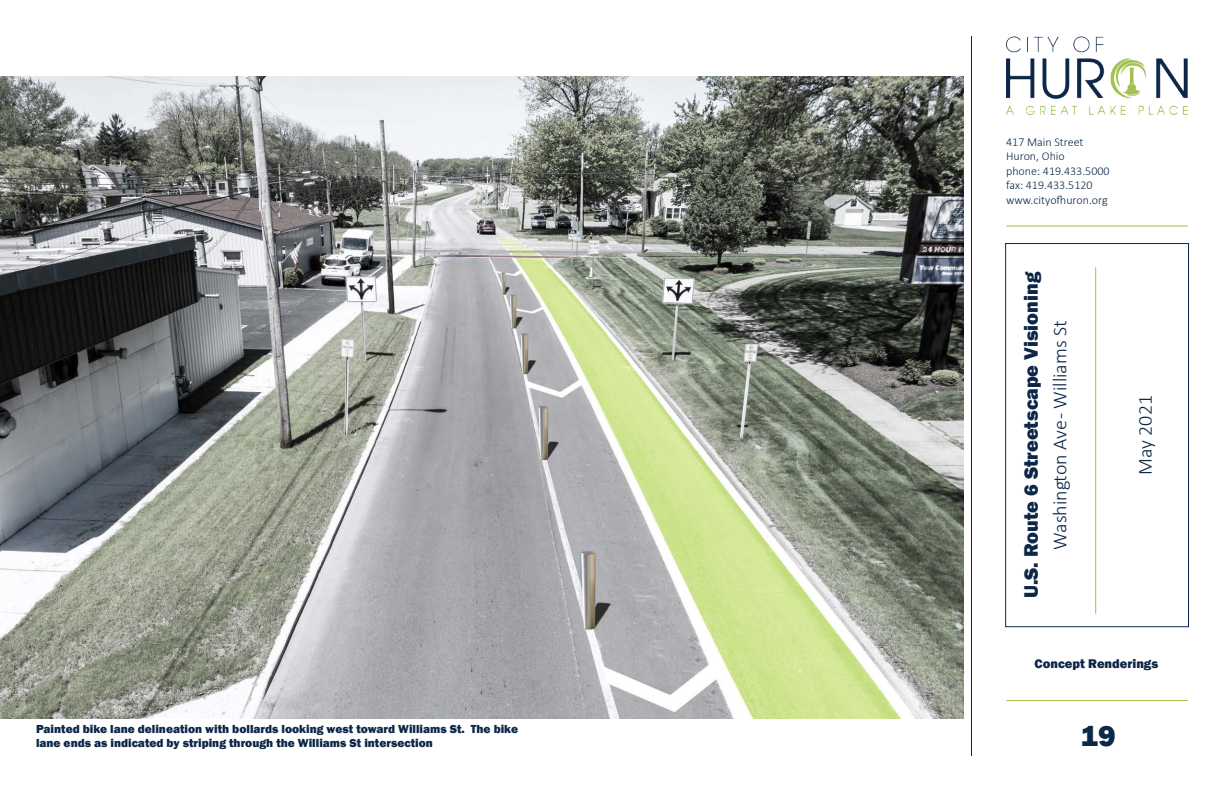
<style>
.page{position:relative;width:1224px;height:792px;background:#fff}
.page>*{position:absolute;margin:0;border:0;box-sizing:border-box;transform-origin:0 0}
.t1{font:800 30px "Franklin Gothic";color:#0c2747}
.t2{font:300 20px "Calibri";color:#0c2747}
.t3{font:800 20px "Franklin Gothic";color:#0c2747}
.t4{font:800 13px "Franklin Gothic";color:#0c2747}
.t5{font:800 12px/14.4px "Franklin Gothic";color:#0c2747}
.t6{font:300 12px/14.4px "Calibri";color:#0c2747}
</style>
<div class="page">
<hr style="left:971px;top:36px;width:1px;height:720px;background:#0c2747">
<hr style="left:1006px;top:226px;width:182px;height:1px;background:#a2c250">
<hr style="left:1006px;top:700px;width:182px;height:1px;background:#a2c250">
<img style="left:1006px;top:36px;width:182px;height:79px">
<div style="left:1005px;top:243px;width:184px;height:384px;border:1px solid #0c2747"></div>
<hr style="left:1095px;top:267px;width:1px;height:347px;background:#a2c250">
<img style="left:0;top:76px;width:964px;height:642px">
<p class="t5" style="left:36px;top:721px;width:484px">Painted bike lane delineation with bollards looking west toward Williams St. The bike lane ends as indicated by striping through the Williams St intersection</p>
<p class="t6" style="left:1006px;top:135px;width:105px">417 Main Street<br>Huron, Ohio<br>phone: 419.433.5000 fax: 419.433.5120 www.cityofhuron.org</p>
<h2 class="t3" style="left:1018px;top:598px;width:328px;rotate:-90deg">U.S. Route 6 Streetscape Visioning</h2>
<h2 class="t2" style="left:1047px;top:550px;width:231px;rotate:-90deg">Washington Ave - Williams St</h2>
<h2 class="t2" style="left:1133px;top:475px;width:81px;rotate:-90deg">May 2021</h2>
<p class="t4" style="left:1035px;top:655px;width:125px">Concept Renderings</p>
<h1 class="t1" style="left:1080px;top:716px;width:37px">19</h1>
</div>
